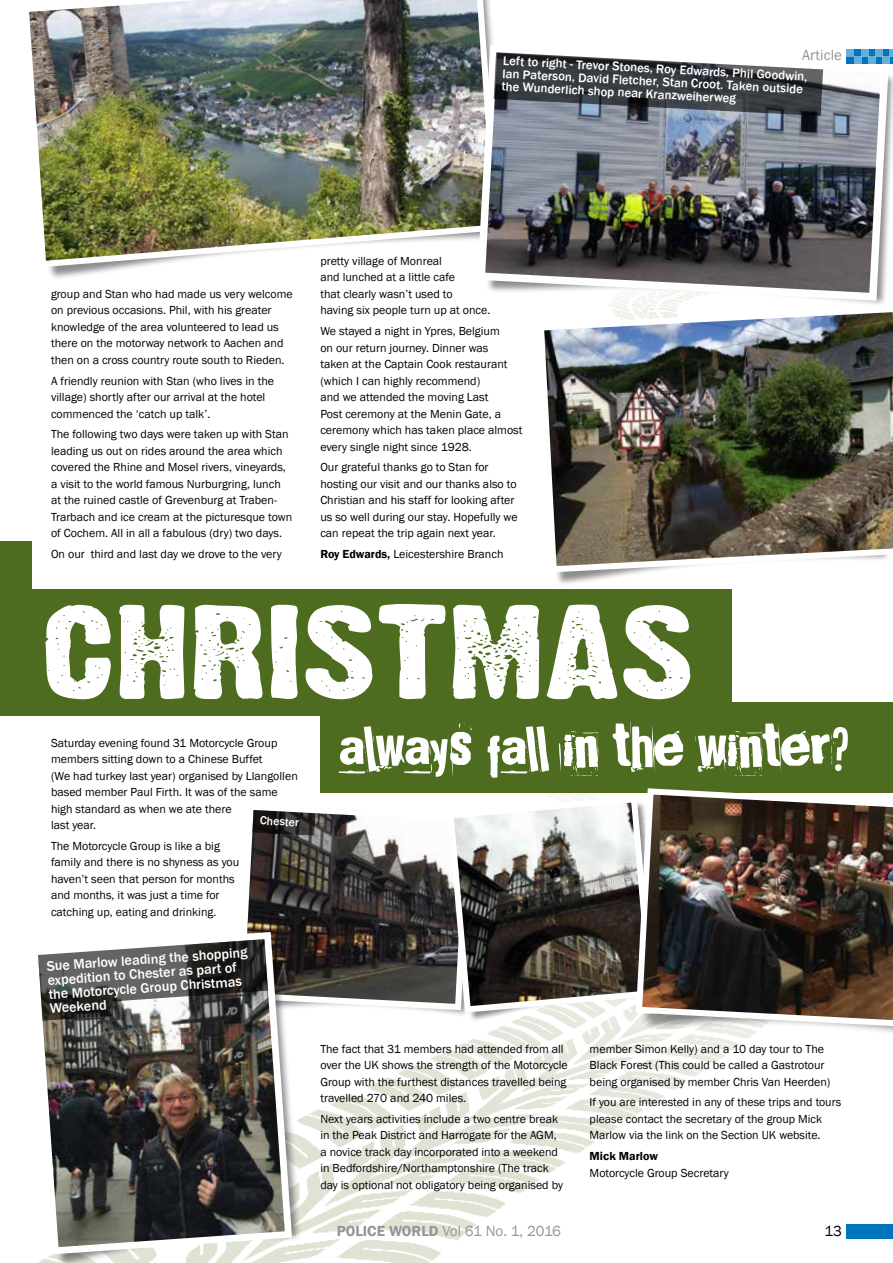
<style>
.page{position:relative;width:893px;height:1263px;background:#fff}
.page>*{position:absolute;margin:0;border:0;box-sizing:border-box;transform-origin:0 0}
.t1{font:78px "Broken 15";color:#fff;scale:.92 1}
.t2{font:73.5px "Billy Dolls";color:#fff;scale:2.1 1}
.t3{font:15px "Franklin Gothic";letter-spacing:-.035em;color:#939598}
.t4{font:15px "Franklin Gothic";color:#939598}
.t5{font:15px "Franklin Gothic";color:#000}
.t6{font:500 14.1px/14.1px "Franklin Gothic";color:#fff}
.t7{font:500 12.9px/12.9px "Franklin Gothic";color:#fff}
.t8{font:12px/16.5px "Franklin Gothic";color:#000}
.t9{font:600 12px "Franklin Gothic";color:#000}
.t10{font:500 12px "Franklin Gothic";color:#fff}
.s1{font-weight:600}
</style>
<div class="page">
<img style="left:32px;top:589px;width:716px;height:674px">
<div style="left:0;top:542px;width:32px;height:88px;background:#4e6c1f"></div>
<div style="left:0;top:590px;width:731px;height:126px;background:#4e6c1f"></div>
<div style="left:320px;top:702px;width:573px;height:90px;background:#4e6c1f"></div>
<div style="left:33px;top:937px;width:269px;height:326px;background:#000;opacity:.45"></div>
<img style="left:32px;top:928px;width:264px;height:330px">
<svg style="left:38px;top:798px;width:595px;height:223px"></svg>
<div style="left:539px;top:310px;width:352px;height:276px;background:#000;opacity:.45"></div>
<div style="left:25px;top:0;width:485px;height:280px;background:#000;opacity:.45"></div>
<img style="left:25px;top:0;width:477px;height:270px">
<img style="left:539px;top:306px;width:354px;height:269px">
<img style="left:473px;top:41px;width:420px;height:264px">
<svg style="left:494px;top:52px;width:329px;height:64px;background:#5c5f66"></svg>
<div style="left:640px;top:792px;width:253px;height:246px;background:#000;opacity:.45"></div>
<img style="left:633px;top:788px;width:260px;height:242px">
<svg style="left:847px;top:49px;width:46px;height:15px"></svg>
<div style="left:847px;top:49px;width:7px;height:7px;background:#68acd8"></div>
<div style="left:861px;top:49px;width:7px;height:7px;background:#68acd8"></div>
<div style="left:875px;top:49px;width:7px;height:7px;background:#68acd8"></div>
<svg style="left:889px;top:49px;width:4px;height:7px"></svg>
<div style="left:854px;top:56px;width:7px;height:8px;background:#68acd8"></div>
<div style="left:868px;top:56px;width:7px;height:8px;background:#68acd8"></div>
<div style="left:882px;top:56px;width:7px;height:8px;background:#68acd8"></div>
<div style="left:847px;top:1224px;width:46px;height:14px;background:#0074be"></div>
<p class="t4" style="left:802px;top:45px;width:41px">Article</p>
<p class="t7" style="left:503px;top:54px;width:306px;rotate:3deg">Left to right - Trevor Stones, Roy Edwards, Phil Goodwin,<br>Ian Paterson, David Fletcher, Stan Croot. Taken outside the Wunderlich shop near Kranzweiherweg</p>
<p class="t8" style="left:51px;top:286px;width:243px">group and Stan who had made us very welcome on previous occasions. Phil, with his greater knowledge of the area volunteered to lead us there on the motorway network to Aachen and then on a cross country route south to Rieden.</p>
<p class="t8" style="left:51px;top:373px;width:225px">A friendly reunion with Stan (who lives in the village) shortly after our arrival at the hotel commenced the ‘catch up talk’.</p>
<p class="t8" style="left:51px;top:426px;width:243px">The following two days were taken up with Stan leading us out on rides around the area which covered the Rhine and Mosel rivers, vineyards, a visit to the world famous Nurburgring, lunch at the ruined castle of Grevenburg at Traben-Trarbach and ice cream at the picturesque town of Cochem. All in all a fabulous (dry) two days.</p>
<p class="t8" style="left:51px;top:546px;width:232px">On our third and last day we drove to the very</p>
<p class="t8" style="left:320px;top:253px;width:172px">pretty village of Monreal<br>and lunched at a little cafe<br>that clearly wasn’t used to<br>having six people turn up at once.</p>
<p class="t8" style="left:320px;top:323px;width:204px">We stayed a night in Ypres, Belgium<br>on our return journey. Dinner was<br>taken at the Captain Cook restaurant (which I can highly recommend)<br>and we attended the moving Last<br>Post ceremony at the Menin Gate, a ceremony which has taken place almost every single night since 1928.</p>
<p class="t8" style="left:320px;top:459px;width:199px">Our grateful thanks go to Stan for hosting our visit and our thanks also to Christian and his staff for looking after us so well during our stay. Hopefully we can repeat the trip again next year.</p>
<p class="t8" style="left:320px;top:546px;width:185px"><span class="s1">Roy Edwards,</span> Leicestershire Branch</p>
<h2 class="t2" style="left:41px;top:631px;width:312px">CHRISTMAS</h2>
<h1 class="t1" style="left:338px;top:705px;width:558px">always fall in the winter?</h1>
<p class="t8" style="left:51px;top:734px;width:248px">Saturday evening found 31 Motorcycle Group members sitting down to a Chinese Buffet<br>(We had turkey last year) organised by Llangollen based member Paul Firth. It was of the same high standard as when we ate there<br>last year.</p>
<p class="t8" style="left:51px;top:838px;width:190px">The Motorcycle Group is like a big family and there is no shyness as you haven’t seen that person for months and months, it was just a time for catching up, eating and drinking.</p>
<p class="t6" style="left:46px;top:959px;width:203px;rotate:-4deg">Sue Marlow leading the shopping expedition to Chester as part of the Motorcycle Group Christmas<br>Weekend</p>
<p class="t10" style="left:260px;top:813px;width:41px;rotate:3deg">Chester</p>
<p class="t8" style="left:320px;top:1040px;width:249px">The fact that 31 members had attended from all over the UK shows the strength of the Motorcycle Group with the furthest distances travelled being travelled 270 and 240 miles.</p>
<p class="t8" style="left:320px;top:1111px;width:244px">Next years activities include a two centre break in the Peak District and Harrogate for the AGM, a novice track day incorporated into a weekend in Bedfordshire/Northamptonshire (The track day is optional not obligatory being organised by</p>
<p class="t8" style="left:590px;top:1040px;width:242px">member Simon Kelly) and a 10 day tour to The<br>Black Forest (This could be called a Gastrotour being organised by member Chris Van Heerden)</p>
<p class="t8" style="left:590px;top:1094px;width:253px">If you are interested in any of these trips and tours please contact the secretary of the group Mick<br>Marlow via the link on the Section UK website.</p>
<p class="t9" style="left:590px;top:1149px;width:70px">Mick Marlow</p>
<p class="t8" style="left:590px;top:1164px;width:141px">Motorcycle Group Secretary</p>
<p class="t3" style="left:337px;top:1221px;width:226px"><span class="s1">POLICE WORLD</span> Vol 61 No. 1, 2016</p>
<p class="t5" style="left:824px;top:1221px;width:19px">13</p>
</div>
